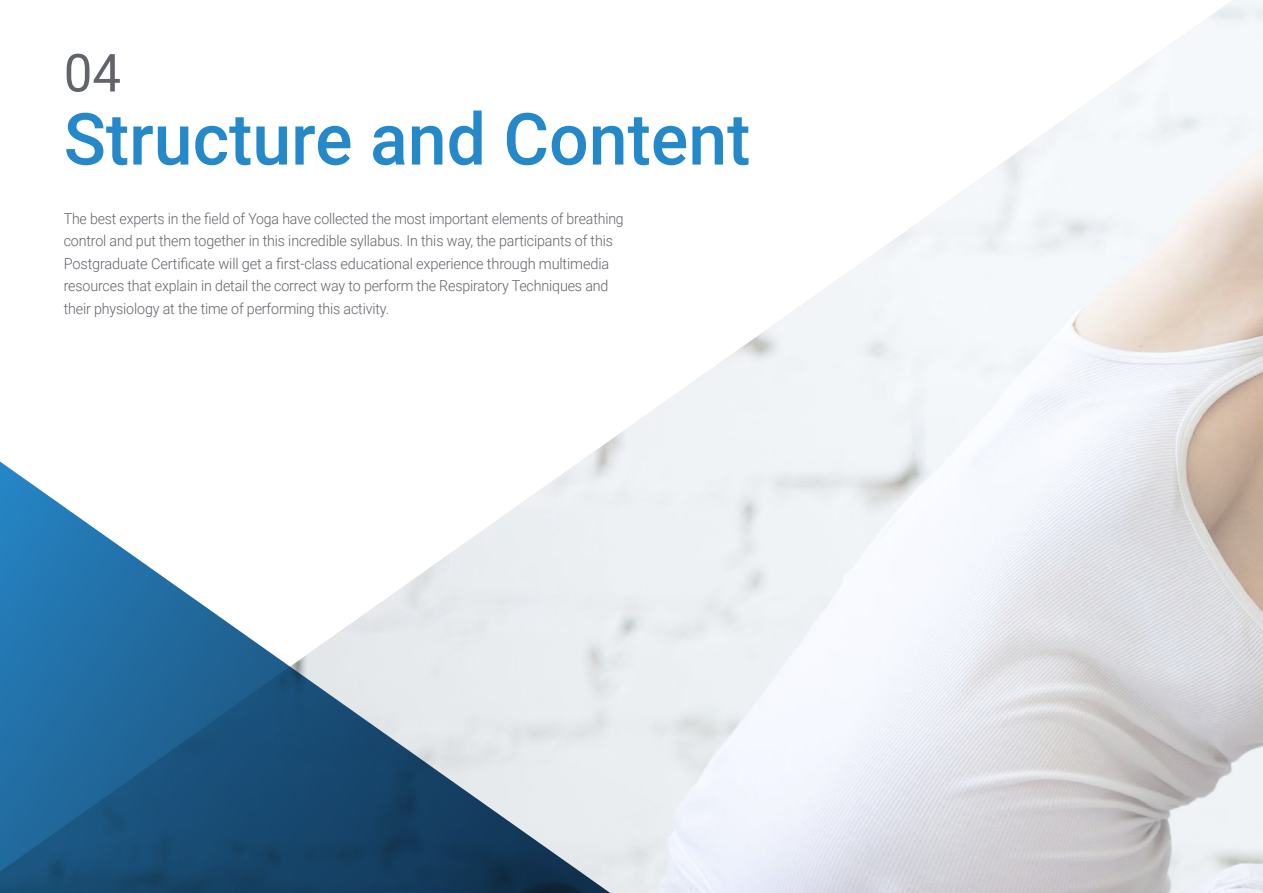
<style>
.page{position:relative;width:1263px;height:893px;background:#fff}
.page>*{position:absolute;margin:0;border:0;box-sizing:border-box;transform-origin:0 0}
.t1{font:500 72px "Roboto";color:#2488c9}
.t2{font:52.5px "Roboto";color:#61646a}
.t3{font:300 15px/22.5px "Roboto";letter-spacing:-.01em;color:#61646a;scale:.94 1}
</style>
<div class="page">
<img style="left:602px;top:0;width:661px;height:893px">
<svg style="left:0;top:446px;width:640px;height:447px"></svg>
<h2 class="t2" style="left:64px;top:36px;width:59px">04</h2>
<h1 class="t1" style="left:64px;top:89px;width:688px">Structure and Content</h1>
<p class="t3" style="left:64px;top:207px;width:597px">The best experts in the field of Yoga have collected the most important elements of breathing control and put them together in this incredible syllabus. In this way, the participants of this Postgraduate Certificate will get a first-class educational experience through multimedia resources that explain in detail the correct way to perform the Respiratory Techniques and their physiology at the time of performing this activity.</p>
</div>
